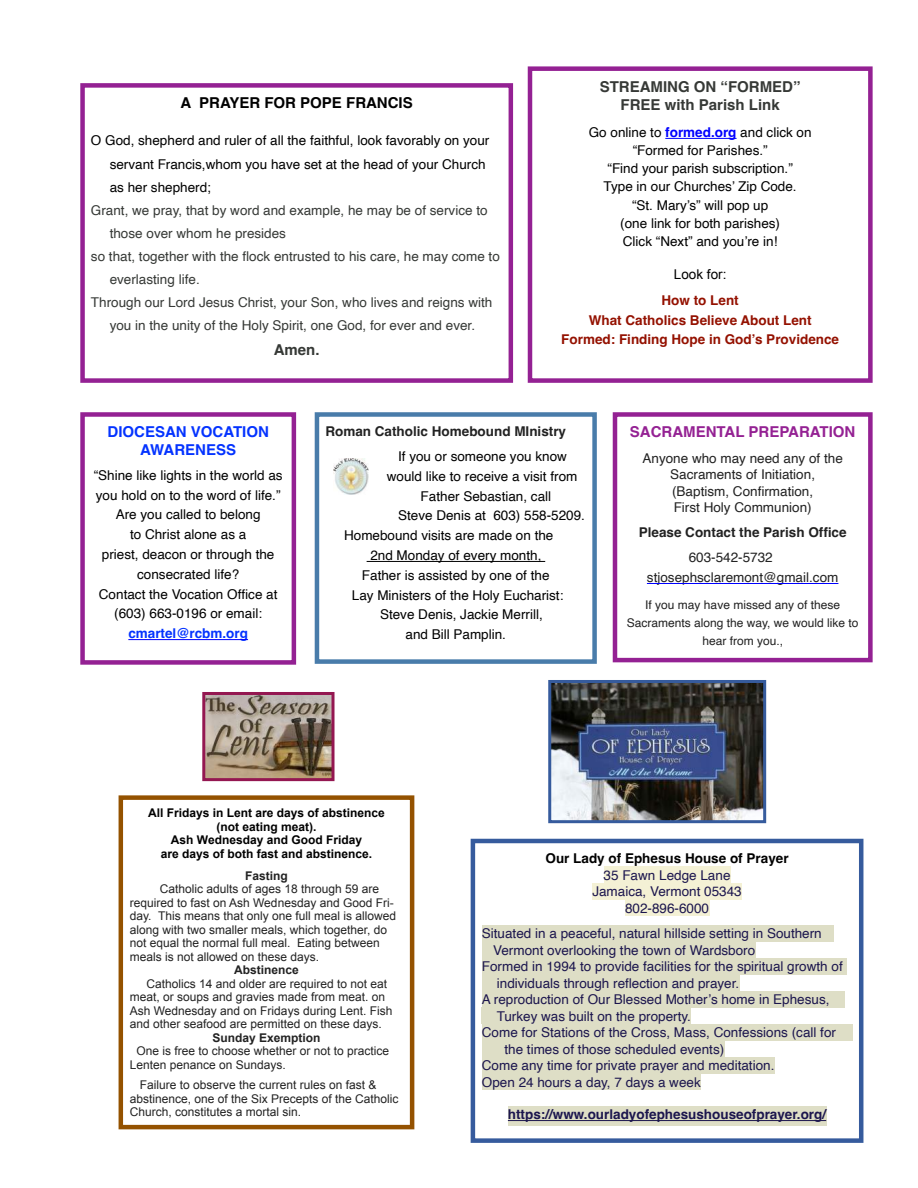
<style>
.page{position:relative;width:918px;height:1188px;background:#fff}
.page>*{position:absolute;margin:0;border:0;box-sizing:border-box;transform-origin:0 0}
.t1{font:700 15px/18px "Helvetica";color:#363936;text-align:center}
.t2{font:700 15px/18px "Helvetica";color:#0433ff;text-align:center}
.t3{font:700 15px "Helvetica";color:#942193}
.t4{font:700 15px "Helvetica";color:#000}
.t5{font:13.5px/19.8px "Helvetica";color:#000;text-align:center}
.t6{font:13.5px/16.5px "Helvetica";color:#1c164e;text-align:center}
.t7{font:13.5px "Helvetica";color:#363936}
.t8{font:13.5px/16.5px "Helvetica";color:#222;text-align:center}
.t9{font:700 13.5px/19.8px "Helvetica";color:#941100;text-align:center}
.t10{font:700 13.5px "Helvetica";color:#222}
.t11{font:700 13.5px "Helvetica";color:#1c164e}
.t12{font:700 13.5px "Helvetica";color:#000}
.t13{font:700 13.5px "Helvetica";color:#0433ff}
.t14{font:13.5px "Arial";color:#000}
.t15{font:12px/13.5px "Arial";color:#222}
.t16{font:700 12px/13.5px "Arial";color:#000;text-align:center}
.t17{font:12px/18px "Helvetica";color:#222;text-align:center}
.t18{font:700 12px "Arial";color:#222}
.s1{font-weight:700;color:#00f}
</style>
<div class="page">
<div style="left:315px;top:412px;width:282px;height:252px;border:4px solid #497caa"></div>
<hr style="left:367px;top:561px;width:178px;height:1px;background:#000">
<div style="left:613px;top:412px;width:260px;height:250px;border:4px solid #942193"></div>
<hr style="left:647px;top:583px;width:191px;height:1px;background:#00f">
<div style="left:80px;top:412px;width:216px;height:253px;border:4px solid #942193"></div>
<hr style="left:128px;top:639px;width:120px;height:1px;background:#00f">
<img style="left:333px;top:459px;width:36px;height:36px">
<div style="left:119px;top:795px;width:295px;height:334px;border:4px solid #945200"></div>
<div style="left:80px;top:83px;width:433px;height:300px;border:4px solid #942193"></div>
<img style="left:206px;top:696px;width:125px;height:81px">
<div style="left:202px;top:692px;width:133px;height:89px;border:3px solid #941751"></div>
<div style="left:528px;top:66px;width:345px;height:317px;border:4px solid #942193"></div>
<hr style="left:665px;top:138px;width:72px;height:1px;background:#00f">
<div style="left:471px;top:839px;width:392px;height:304px;border:4px solid #365b9d"></div>
<div style="left:604px;top:866px;width:126px;height:17px;background:#f4f1d5"></div>
<div style="left:592px;top:883px;width:150px;height:16px;background:#f4f1d5"></div>
<div style="left:625px;top:899px;width:84px;height:17px;background:#f4f1d5"></div>
<div style="left:482px;top:925px;width:351px;height:16px;background:#dedec6"></div>
<div style="left:482px;top:941px;width:273px;height:17px;background:#dedec6"></div>
<div style="left:482px;top:958px;width:365px;height:16px;background:#dedec6"></div>
<div style="left:482px;top:974px;width:257px;height:17px;background:#dedec6"></div>
<div style="left:482px;top:991px;width:363px;height:16px;background:#dedec6"></div>
<div style="left:482px;top:1007px;width:209px;height:17px;background:#dedec6"></div>
<div style="left:482px;top:1024px;width:370px;height:16px;background:#dedec6"></div>
<div style="left:482px;top:1040px;width:242px;height:17px;background:#dedec6"></div>
<div style="left:482px;top:1057px;width:293px;height:16px;background:#dedec6"></div>
<div style="left:482px;top:1073px;width:219px;height:17px;background:#dedec6"></div>
<div style="left:508px;top:1106px;width:318px;height:20px;background:#dedec6"></div>
<hr style="left:508px;top:1120px;width:318px;height:1px;background:#1c164e">
<img style="left:552px;top:684px;width:210px;height:135px">
<div style="left:548px;top:680px;width:218px;height:143px;border:3px solid #365b9d"></div>
<p class="t4" style="left:181px;top:97px;width:234px">A PRAYER FOR POPE FRANCIS</p>
<p class="t5" style="left:110px;top:130px;width:381px;line-height:23.1px;text-align:left;text-indent:-19px">O God, shepherd and ruler of all the faithful, look favorably on your servant Francis,whom you have set at the head of your Church as her shepherd;</p>
<p class="t7" style="left:91px;top:204px;width:398px">Grant, we pray, that by word and example, he may be of service to</p>
<p class="t7" style="left:110px;top:227px;width:178px">those over whom he presides</p>
<p class="t7" style="left:91px;top:251px;width:410px">so that, together with the flock entrusted to his care, he may come to</p>
<p class="t7" style="left:110px;top:274px;width:92px">everlasting life.</p>
<p class="t7" style="left:91px;top:297px;width:403px">Through our Lord Jesus Christ, your Son, who lives and reigns with</p>
<p class="t7" style="left:110px;top:320px;width:367px">you in the unity of the Holy Spirit, one God, for ever and ever.</p>
<p class="t1" style="left:274px;top:341px;width:47px">Amen.</p>
<p class="t1" style="left:600px;top:79px;width:202px">STREAMING ON “FORMED”<br>FREE with Parish Link</p>
<p class="t5" style="left:589px;top:124px;width:224px;line-height:18.1px">Go online to <span class="s1">formed.org</span> and click on “Formed for Parishes.”<br>“Find your parish subscription.”<br>Type in our Churches’ Zip Code.<br>“St. Mary’s” will pop up<br>(one link for both parishes)<br>Click “Next” and you’re in!</p>
<p class="t14" style="left:674px;top:267px;width:54px">Look for:</p>
<p class="t9" style="left:561px;top:291px;width:279px">How to Lent<br>What Catholics Believe About Lent<br>Formed: Finding Hope in God’s Providence</p>
<p class="t2" style="left:108px;top:424px;width:163px">DIOCESAN VOCATION<br>AWARENESS</p>
<p class="t5" style="left:94px;top:466px;width:191px">“Shine like lights in the world as you hold on to the word of life.”<br>Are you called to belong<br>to Christ alone as a<br>priest, deacon or through the consecrated life?<br>Contact the Vocation Office at (603) 663-0196 or email:</p>
<p class="t13" style="left:128px;top:628px;width:121px">cmartel@rcbm.org</p>
<p class="t10" style="left:325px;top:426px;width:242px">Roman Catholic Homebound MInistry</p>
<p class="t5" style="left:398px;top:447px;width:170px">If you or someone you know</p>
<p class="t5" style="left:387px;top:467px;width:192px">would like to receive a visit from</p>
<p class="t5" style="left:421px;top:487px;width:132px">Father Sebastian, call</p>
<p class="t5" style="left:398px;top:507px;width:188px">Steve Denis at 603) 558-5209.</p>
<p class="t5" style="left:344px;top:527px;width:211px">Homebound visits are made on the</p>
<p class="t5" style="left:370px;top:546px;width:173px">2nd Monday of every month,</p>
<p class="t5" style="left:362px;top:566px;width:189px">Father is assisted by one of the</p>
<p class="t5" style="left:352px;top:586px;width:213px">Lay Ministers of the Holy Eucharist:</p>
<p class="t5" style="left:380px;top:606px;width:164px">Steve Denis, Jackie Merrill,</p>
<p class="t5" style="left:405px;top:626px;width:102px">and Bill Pamplin.</p>
<p class="t3" style="left:630px;top:426px;width:227px">SACRAMENTAL PREPARATION</p>
<p class="t8" style="left:642px;top:451px;width:202px">Anyone who may need any of the<br>Sacraments of Initiation, (Baptism, Confi rmation,<br>First Holy Communion)</p>
<p class="t10" style="left:639px;top:526px;width:209px">Please Contact the Parish Offi ce</p>
<p class="t8" style="left:647px;top:549px;width:193px;line-height:19.8px;text-align:left;text-indent:42px">603-542-5732 stjosephsclaremont@gmail.com</p>
<p class="t17" style="left:627px;top:597px;width:233px">If you may have missed any of these<br>Sacraments along the way, we would like to hear from you.,</p>
<p class="t16" style="left:148px;top:806px;width:238px">All Fridays in Lent are days of abstinence (not eating meat).<br>Ash Wednesday and Good Friday<br>are days of both fast and abstinence.</p>
<p class="t18" style="left:245px;top:869px;width:44px">Fasting</p>
<p class="t15" style="left:130px;top:882px;width:268px;text-indent:30px">Catholic adults of ages 18 through 59 are required to fast on Ash Wednesday and Good Fri&shy;day. This means that only one full meal is allowed along with two smaller meals, which together, do not equal the normal full meal. Eating between meals is not allowed on these days.</p>
<p class="t18" style="left:234px;top:963px;width:66px">Abstinence</p>
<p class="t15" style="left:130px;top:977px;width:264px;text-indent:17px">Catholics 14 and older are required to not eat meat, or soups and gravies made from meat. on Ash Wednesday and on Fridays during Lent. Fish and other seafood are permitted on these days.</p>
<p class="t18" style="left:212px;top:1031px;width:110px">Sunday Exemption</p>
<p class="t15" style="left:130px;top:1044px;width:261px;text-indent:7px">One is free to choose whether or not to practice<br>Lenten penance on Sundays.</p>
<p class="t15" style="left:130px;top:1078px;width:270px;text-indent:10px">Failure to observe the current rules on fast &amp; abstinence, one of the Six Precepts of the Catholic<br>Church, constitutes a mortal sin.</p>
<p class="t12" style="left:546px;top:853px;width:245px">Our Lady of Ephesus House of Prayer</p>
<p class="t6" style="left:592px;top:868px;width:151px">35 Fawn Ledge Lane<br>Jamaica, Vermont 05343<br>802-896-6000</p>
<p class="t6" style="left:482px;top:926px;width:341px">Situated in a peaceful, natural hillside setting in Southern</p>
<p class="t6" style="left:493px;top:943px;width:264px">Vermont overlooking the town of Wardsboro</p>
<p class="t6" style="left:482px;top:959px;width:362px">Formed in 1994 to provide facilities for the spiritual growth of</p>
<p class="t6" style="left:497px;top:976px;width:244px">individuals through reflection and prayer.</p>
<p class="t6" style="left:482px;top:992px;width:349px">A reproduction of Our Blessed Mother’s home in Ephesus,</p>
<p class="t6" style="left:497px;top:1009px;width:196px">Turkey was built on the property.</p>
<p class="t6" style="left:482px;top:1025px;width:356px">Come for Stations of the Cross, Mass, Confessions (call for</p>
<p class="t6" style="left:504px;top:1042px;width:221px">the times of those scheduled events)</p>
<p class="t6" style="left:482px;top:1058px;width:294px">Come any time for private prayer and meditation.</p>
<p class="t6" style="left:482px;top:1075px;width:220px">Open 24 hours a day, 7 days a week</p>
<p class="t11" style="left:508px;top:1109px;width:320px">https://www.ourladyofephesushouseofprayer.org/</p>
</div>
